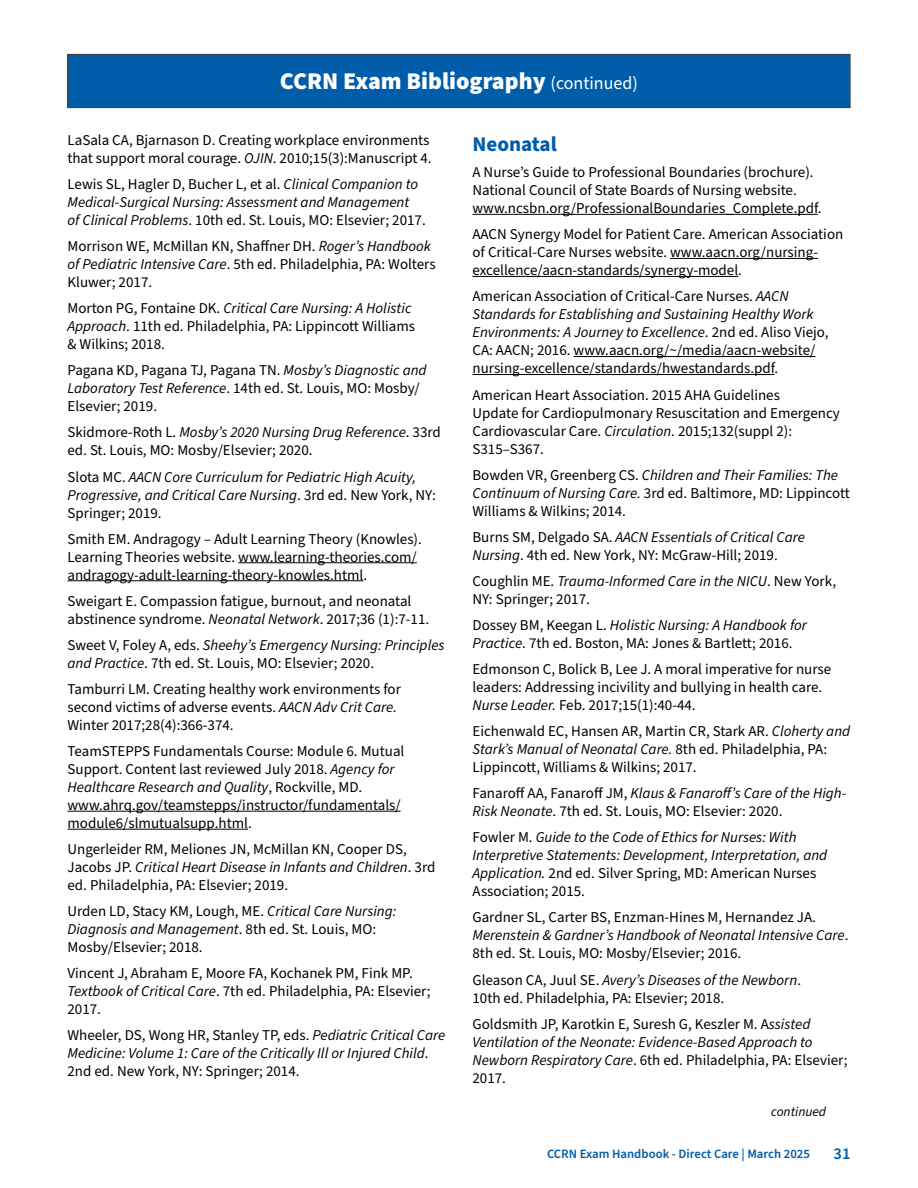
<style>
.page{position:relative;width:918px;height:1188px;background:#fff}
.page>*{position:absolute;margin:0;border:0;box-sizing:border-box;transform-origin:0 0}
.Page_Heading{font:900 24px "Source Sans Pro";color:#fff}
.t1{font:700 21px "Source Sans Pro";color:#005daa}
.t2{font:600 16.5px "Source Sans Pro";color:#005daa}
.t3{font:15px/18px "Source Sans Pro";color:#000}
.t4{font:italic 15px/18px "Source Sans Pro";color:#000}
.t5{font:italic 13.5px "Source Sans Pro";color:#000}
.t6{font:600 12.75px "Source Sans Pro";color:#005daa}
.s1{font-weight:400;font-size:18px}
.s2{font-style:italic}
.s3{font-style:normal}
</style>
<div class="page">
<hr style="left:238px;top:562px;width:179px;height:1px;background:#000">
<hr style="left:68px;top:580px;width:295px;height:1px;background:#000">
<hr style="left:68px;top:811px;width:333px;height:1px;background:#000">
<hr style="left:68px;top:829px;width:180px;height:1px;background:#000">
<hr style="left:472px;top:214px;width:346px;height:1px;background:#000">
<hr style="left:670px;top:258px;width:148px;height:1px;background:#000">
<hr style="left:472px;top:276px;width:266px;height:1px;background:#000">
<hr style="left:574px;top:356px;width:241px;height:1px;background:#000">
<hr style="left:472px;top:374px;width:302px;height:1px;background:#000">
<div style="left:68px;top:54px;width:782px;height:54px;background:#005daa"></div>
<div style="left:68px;top:54px;width:782px;height:54px;border:1px solid #404040"></div>
<p class="Page_Heading" style="left:280px;top:64px;width:360px">CCRN Exam Bibliography <span class="s1">(continued)</span></p>
<p class="t3" style="left:68px;top:131px;width:366px">LaSala CA, Bjarnason D. Creating workplace environments that support moral courage. <span class="s2">OJIN</span>. 2010;15(3):Manuscript 4.</p>
<p class="t4" style="left:68px;top:176px;width:360px"><span class="s3">Lewis SL, Hagler D, Bucher L, et al.</span> Clinical Companion to<br>Medical-Surgical Nursing: Assessment and Management<br>of Clinical Problems<span class="s3">. 10th ed. St. Louis, MO: Elsevier; 2017.</span></p>
<p class="t3" style="left:68px;top:238px;width:370px">Morrison WE, McMillan KN, Shaffner DH. <span class="s2">Roger’s Handbook of Pediatric Intensive Care</span>. 5th ed. Philadelphia, PA: Wolters<br>Kluwer; 2017.</p>
<p class="t3" style="left:68px;top:300px;width:349px">Morton PG, Fontaine DK. <span class="s2">Critical Care Nursing: A Holistic<br>Approach</span>. 11th ed. Philadelphia, PA: Lippincott Williams &amp; Wilkins; 2018.</p>
<p class="t3" style="left:68px;top:362px;width:361px">Pagana KD, Pagana TJ, Pagana TN. <span class="s2">Mosby’s Diagnostic and<br>Laboratory Test Reference</span>. 14th ed. St. Louis, MO: Mosby/<br>Elsevier; 2019.</p>
<p class="t3" style="left:68px;top:424px;width:375px">Skidmore-Roth L. <span class="s2">Mosby’s 2020 Nursing Drug Reference</span>. 33rd ed. St. Louis, MO: Mosby/Elsevier; 2020.</p>
<p class="t4" style="left:68px;top:468px;width:370px"><span class="s3">Slota MC.</span> AACN Core Curriculum for Pediatric High Acuity,<br>Progressive, and Critical Care Nursing<span class="s3">. 3rd ed. New York, NY:<br>Springer; 2019.</span></p>
<p class="t3" style="left:68px;top:530px;width:356px">Smith EM. Andragogy – Adult Learning Theory (Knowles).<br>Learning Theories website. www.learning-theories.com/ andragogy-adult-learning-theory-knowles.html.</p>
<p class="t3" style="left:68px;top:592px;width:363px">Sweigart E. Compassion fatigue, burnout, and neonatal abstinence syndrome. <span class="s2">Neonatal Network</span>. 2017;36 (1):7-11.</p>
<p class="t3" style="left:68px;top:636px;width:379px">Sweet V, Foley A, eds. <span class="s2">Sheehy’s Emergency Nursing: Principles and Practice</span>. 7th ed. St. Louis, MO: Elsevier; 2020.</p>
<p class="t3" style="left:68px;top:680px;width:335px">Tamburri LM. Creating healthy work environments for second victims of adverse events. <span class="s2">AACN Adv Crit Care.<br></span>Winter 2017;28(4):366-374.</p>
<p class="t3" style="left:68px;top:743px;width:338px">TeamSTEPPS Fundamentals Course: Module 6. Mutual Support. Content last reviewed July 2018. <span class="s2">Agency for Healthcare Research and Quality</span>, Rockville, MD. www.ahrq.gov/teamstepps/instructor/fundamentals/ module6/slmutualsupp.html.</p>
<p class="t3" style="left:68px;top:841px;width:369px">Ungerleider RM, Meliones JN, McMillan KN, Cooper DS,<br>Jacobs JP. <span class="s2">Critical Heart Disease in Infants and Children</span>. 3rd ed. Philadelphia, PA: Elsevier; 2019.</p>
<p class="t3" style="left:68px;top:903px;width:330px">Urden LD, Stacy KM, Lough, ME. <span class="s2">Critical Care Nursing:<br>Diagnosis and Management</span>. 8th ed. St. Louis, MO:<br>Mosby/Elsevier; 2018.</p>
<p class="t3" style="left:68px;top:965px;width:365px">Vincent J, Abraham E, Moore FA, Kochanek PM, Fink MP.<br><span class="s2">Textbook of Critical Care</span>. 7th ed. Philadelphia, PA: Elsevier;<br>2017.</p>
<p class="t4" style="left:68px;top:1027px;width:379px"><span class="s3">Wheeler, DS, Wong HR, Stanley TP, eds.</span> Pediatric Critical Care<br>Medicine: Volume 1: Care of the Critically Ill or Injured Child<span class="s3">.<br>2nd ed. New York, NY: Springer; 2014.</span></p>
<p class="t1" style="left:472px;top:130px;width:86px">Neonatal</p>
<p class="t3" style="left:472px;top:164px;width:351px">A Nurse’s Guide to Professional Boundaries (brochure).<br>National Council of State Boards of Nursing website. www.ncsbn.org/ProfessionalBoundaries_Complete.pdf.</p>
<p class="t3" style="left:473px;top:226px;width:372px">AACN Synergy Model for Patient Care. American Association of Critical-Care Nurses website. www.aacn.org/nursing&shy;excellence/aacn-standards/synergy-model.</p>
<p class="t3" style="left:473px;top:288px;width:358px">American Association of Critical-Care Nurses. <span class="s2">AACN Standards for Establishing and Sustaining Healthy Work Environments: A Journey to Excellence</span>. 2nd ed. Aliso Viejo, CA: AACN; 2016. www.aacn.org/~/media/aacn-website/ nursing-excellence/standards/hwestandards.pdf.</p>
<p class="t3" style="left:473px;top:386px;width:369px">American Heart Association. 2015 AHA Guidelines<br>Update for Cardiopulmonary Resuscitation and Emergency Cardiovascular Care. <span class="s2">Circulation</span>. 2015;132(suppl 2):<br>S315–S367.</p>
<p class="t3" style="left:473px;top:466px;width:379px">Bowden VR, Greenberg CS. <span class="s2">Children and Their Families: The<br>Continuum of Nursing Care.</span> 3rd ed. Baltimore, MD: Lippincott<br>Williams &amp; Wilkins; 2014.</p>
<p class="t3" style="left:473px;top:528px;width:334px">Burns SM, Delgado SA. <span class="s2">AACN Essentials of Critical Care<br>Nursing</span>. 4th ed. New York, NY: McGraw-Hill; 2019.</p>
<p class="t3" style="left:473px;top:572px;width:365px">Coughlin ME. <span class="s2">Trauma-Informed Care in the NICU</span>. New York,<br>NY: Springer; 2017.</p>
<p class="t3" style="left:473px;top:616px;width:336px">Dossey BM, Keegan L. <span class="s2">Holistic Nursing: A Handbook for<br>Practice</span>. 7th ed. Boston, MA: Jones &amp; Bartlett; 2016.</p>
<p class="t3" style="left:473px;top:661px;width:360px">Edmonson C, Bolick B, Lee J. A moral imperative for nurse leaders: Addressing incivility and bullying in health care.<br><span class="s2">Nurse Leader.</span> Feb. 2017;15(1):40-44.</p>
<p class="t3" style="left:473px;top:723px;width:379px">Eichenwald EC, Hansen AR, Martin CR, Stark AR. <span class="s2">Cloherty and<br>Stark’s Manual of Neonatal Care.</span> 8th ed. Philadelphia, PA:<br>Lippincott, Williams &amp; Wilkins; 2017.</p>
<p class="t3" style="left:473px;top:785px;width:375px">Fanaroff AA, Fanaroff JM, <span class="s2">Klaus &amp; Fanaroff’s Care of the High-<br>Risk Neonate</span>. 7th ed. St. Louis, MO: Elsevier: 2020.</p>
<p class="t4" style="left:473px;top:829px;width:356px"><span class="s3">Fowler M.</span> Guide to the Code of Ethics for Nurses: With Interpretive Statements: Development, Interpretation, and Application. <span class="s3">2nd ed. Silver Spring, MD: American Nurses Association; 2015.</span></p>
<p class="t3" style="left:473px;top:909px;width:377px">Gardner SL, Carter BS, Enzman-Hines M, Hernandez JA.<br><span class="s2">Merenstein &amp; Gardner’s Handbook of Neonatal Intensive Care</span>.<br>8th ed. St. Louis, MO: Mosby/Elsevier; 2016.</p>
<p class="t3" style="left:473px;top:971px;width:330px">Gleason CA, Juul SE. <span class="s2">Avery’s Diseases of the Newborn</span>.<br>10th ed. Philadelphia, PA: Elsevier; 2018.</p>
<p class="t3" style="left:473px;top:1015px;width:377px">Goldsmith JP, Karotkin E, Suresh G, Keszler M. A<span class="s2">ssisted Ventilation of the Neonate: Evidence-Based Approach to Newborn Respiratory Care</span>. 6th ed. Philadelphia, PA: Elsevier; 2017.</p>
<p class="t5" style="left:771px;top:1103px;width:57px">continued</p>
<p class="t6" style="left:547px;top:1145px;width:264px">CCRN Exam Handbook - Direct Care | March 2025</p>
<p class="t2" style="left:834px;top:1143px;width:18px">31</p>
</div>
